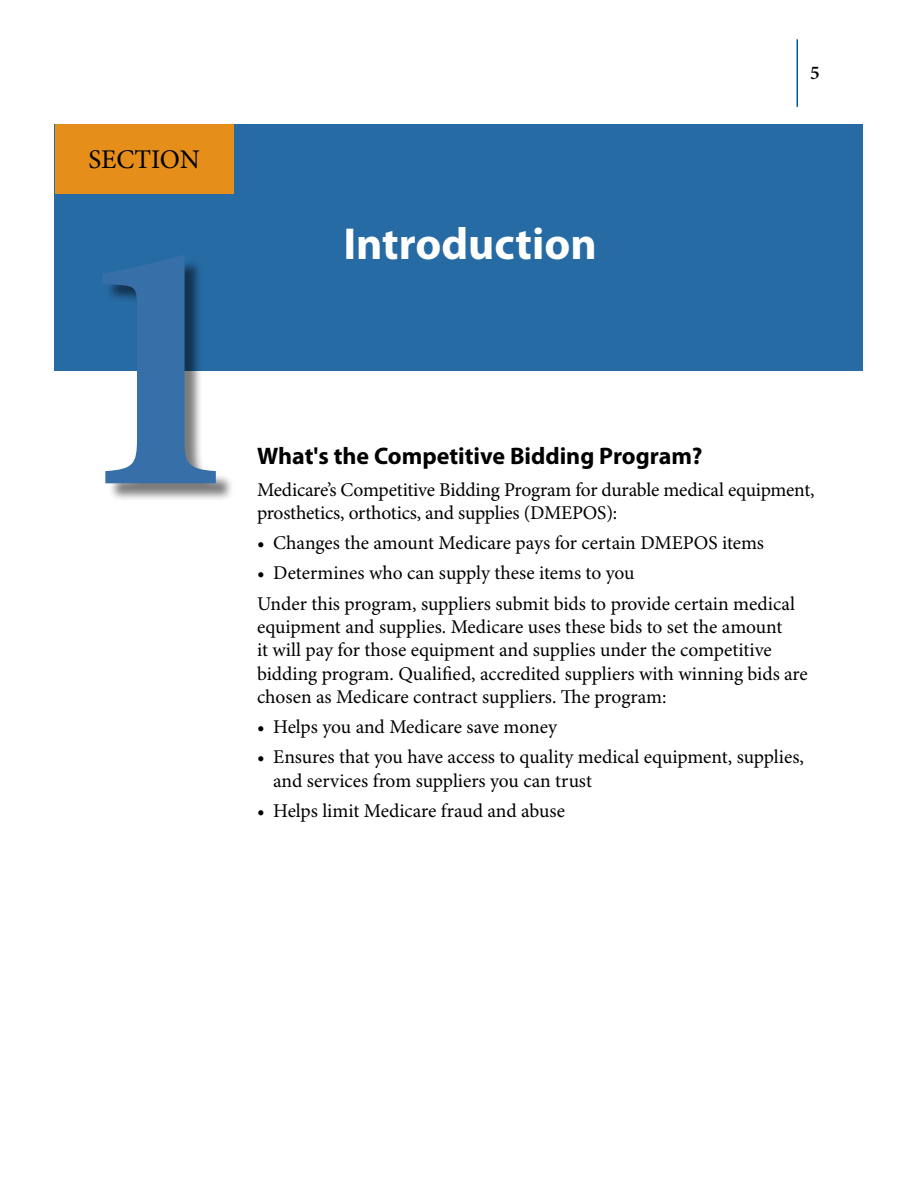
<style>
.page{position:relative;width:918px;height:1188px;background:#fff}
.page>*{position:absolute;margin:0;border:0;box-sizing:border-box;transform-origin:0 0}
.t1{font:700 360px "Minion Pro";color:#3770a9}
.Section_Header{font:700 45px "Myriad Pro";color:#fff}
.t2{font:27px "Minion Pro";letter-spacing:-.005em;color:#000}
.Heading_2{font:700 24px "Myriad Pro";color:#000}
.Body_Text_13{font:19.5px/23.4px "Minion Pro";letter-spacing:-.005em;color:#000}
.Body_Text_13-2{font:600 19.5px "Minion Pro";color:#000}
</style>
<div class="page">
<div style="left:55px;top:124px;width:808px;height:247px;background:#276ba5"></div>
<div style="left:55px;top:124px;width:179px;height:70px;background:#e58e1a"></div>
<div style="left:105px;top:258px;width:130px;height:244px;background:#000;opacity:.52"></div>
<hr style="left:796px;top:39px;width:2px;height:68px;background:#005695">
<h3 class="t2" style="left:89px;top:144px;width:113px">SECTION</h3>
<h1 class="t1" style="left:69px;top:153px;width:181px">1</h1>
<h1 class="Section_Header" style="left:343px;top:219px;width:255px">Introduction</h1>
<p class="Body_Text_13-2" style="left:810px;top:61px;width:11px">5</p>
<h2 class="Heading_2" style="left:257px;top:443px;width:447px">What's the Competitive Bidding Program?</h2>
<p class="Body_Text_13" style="left:257px;top:479px;width:559px">Medicare’s Competitive Bidding Program for durable medical equipment, prosthetics, orthotics, and supplies (DMEPOS):</p>
<p class="Body_Text_13" style="left:257px;top:532px;width:509px">• Changes the amount Medicare pays for certain DMEPOS items</p>
<p class="Body_Text_13" style="left:257px;top:562px;width:379px">• Determines who can supply these items to you</p>
<p class="Body_Text_13" style="left:257px;top:592px;width:552px">Under this program, suppliers submit bids to provide certain medical equipment and supplies. Medicare uses these bids to set the amount<br>it will pay for those equipment and supplies under the competitive bidding program. Qualified, accredited suppliers with winning bids are chosen as Medicare contract suppliers. The program:</p>
<p class="Body_Text_13" style="left:257px;top:716px;width:302px">• Helps you and Medicare save money</p>
<p class="Body_Text_13" style="left:273px;top:746px;width:532px;text-indent:-16px">• Ensures that you have access to quality medical equipment, supplies, and services from suppliers you can trust</p>
<p class="Body_Text_13" style="left:257px;top:800px;width:310px">• Helps limit Medicare fraud and abuse</p>
</div>
